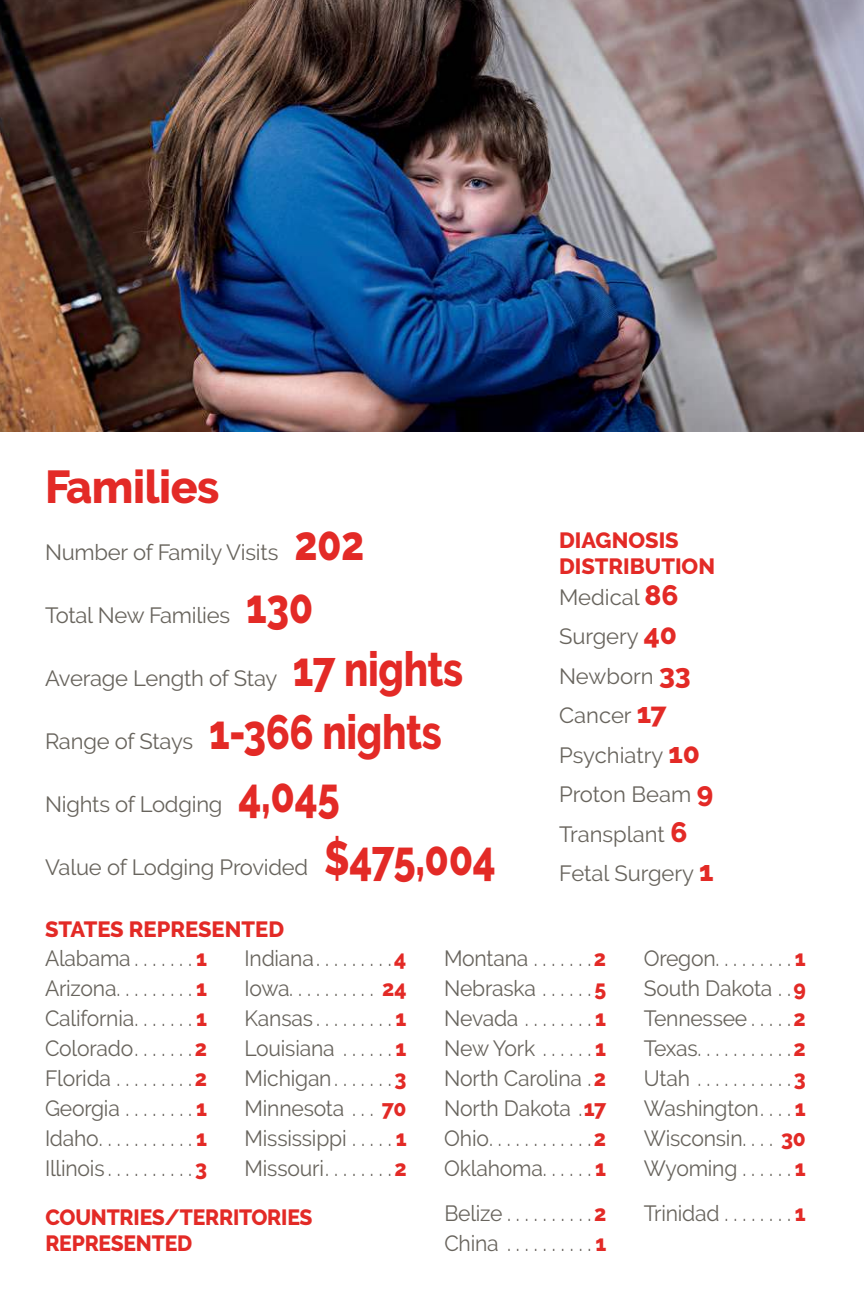
<style>
.page{position:relative;width:864px;height:1296px;background:#fff}
.page>*{position:absolute;margin:0;border:0;box-sizing:border-box;transform-origin:0 0}
.t1{font:800 46px "Raleway";letter-spacing:-.01em;color:#e32a26}
.t2{font:22px/30px "Raleway";letter-spacing:-.01em;color:#68645d;text-align:justify;scale:.96 1}
.t3{font:22px/39.6px "Raleway";letter-spacing:-.01em;color:#68645d}
.t4{font:800 22px/26px "Raleway";letter-spacing:-.01em;color:#e32a26;scale:.96 1}
.t5{font:800 22px/26px "Raleway";letter-spacing:-.01em;color:#e32a26}
.s1{font-weight:800;font-size:48px;color:#e32a26}
.s2{font-weight:800;font-size:28px;color:#e32a26}
.s3{font-weight:800;color:#e32a26}
</style>
<div class="page">
<img style="left:0;top:0;width:864px;height:432px">
<h1 class="t1" style="left:45px;top:466px;width:176px">Families</h1>
<p class="t3" style="left:45px;top:533px;width:321px">Number of Family Visits <span class="s1">202</span></p>
<p class="t3" style="left:45px;top:596px;width:270px">Total New Families <span class="s1">130</span></p>
<p class="t3" style="left:45px;top:659px;width:420px">Average Length of Stay <span class="s1">17 nights</span></p>
<p class="t3" style="left:45px;top:722px;width:398px">Range of Stays <span class="s1">1-366 nights</span></p>
<p class="t3" style="left:45px;top:785px;width:296px">Nights of Lodging <span class="s1">4,045</span></p>
<p class="t3" style="left:45px;top:848px;width:453px">Value of Lodging Provided <span class="s1">$475,004</span></p>
<p class="t5" style="left:559px;top:529px;width:157px">DIAGNOSIS<br>DISTRIBUTION</p>
<p class="t3" style="left:559px;top:579px;width:156px">Medical <span class="s2">86<br></span>Surgery <span class="s2">40<br></span>Newborn <span class="s2">33<br></span>Cancer <span class="s2">17<br></span>Psychiatry <span class="s2">10<br></span>Proton Beam <span class="s2">9<br></span>Transplant <span class="s2">6<br></span>Fetal Surgery <span class="s2">1</span></p>
<p class="t2" style="left:45px;top:915px;width:251px;text-align:left"><span class="s3">STATES REPRESENTED<br></span>Alabama .......<span class="s3">1<br></span>Arizona .........<span class="s3">1<br></span>California . . . . . . . <span class="s3">1<br></span>Colorado . . . . . . .<span class="s3">2<br></span>Florida .........<span class="s3">2<br></span>Georgia ........<span class="s3">1<br></span>Idaho ...........<span class="s3">1<br></span>Illinois ..........<span class="s3">3</span></p>
<p class="t2" style="left:245px;top:944px;width:170px">Indiana .........<span class="s3">4<br></span>Iowa. . . . . . . . . . <span class="s3">24<br></span>Kansas .........<span class="s3">1<br></span>Louisiana . . . . . . <span class="s3">1<br></span>Michigan . . . . . . .<span class="s3">3<br></span>Minnesota . . . <span class="s3">70<br></span>Mississippi . . . . . <span class="s3">1<br></span>Missouri . . . . . . . .<span class="s3">2</span></p>
<p class="t2" style="left:444px;top:944px;width:170px">Montana . . . . . . .<span class="s3">2<br></span>Nebraska . . . . . . <span class="s3">5<br></span>Nevada ........<span class="s3">1<br></span>New York ......<span class="s3">1<br></span>North Carolina .<span class="s3">2<br></span>North Dakota .<span class="s3">17<br></span>Ohio ............<span class="s3">2<br></span>Oklahoma . . . . . . <span class="s3">1</span></p>
<p class="t2" style="left:644px;top:944px;width:170px">Oregon. . . . . . . . . <span class="s3">1<br></span>South Dakota . .<span class="s3">9<br></span>Tennessee . . . . .<span class="s3">2<br></span>Texas. . . . . . . . . . .<span class="s3">2<br></span>Utah ...........<span class="s3">3<br></span>Washington . . . . <span class="s3">1<br></span>Wisconsin. . . . <span class="s3">30<br></span>Wyoming . . . . . .<span class="s3">1</span></p>
<p class="t4" style="left:45px;top:1206px;width:280px">COUNTRIES/TERRITORIES<br>REPRESENTED</p>
<p class="t2" style="left:444px;top:1199px;width:170px">Belize ..........<span class="s3">2<br></span>China ..........<span class="s3">1</span></p>
<p class="t2" style="left:644px;top:1199px;width:170px">Trinidad ........<span class="s3">1</span></p>
</div>
